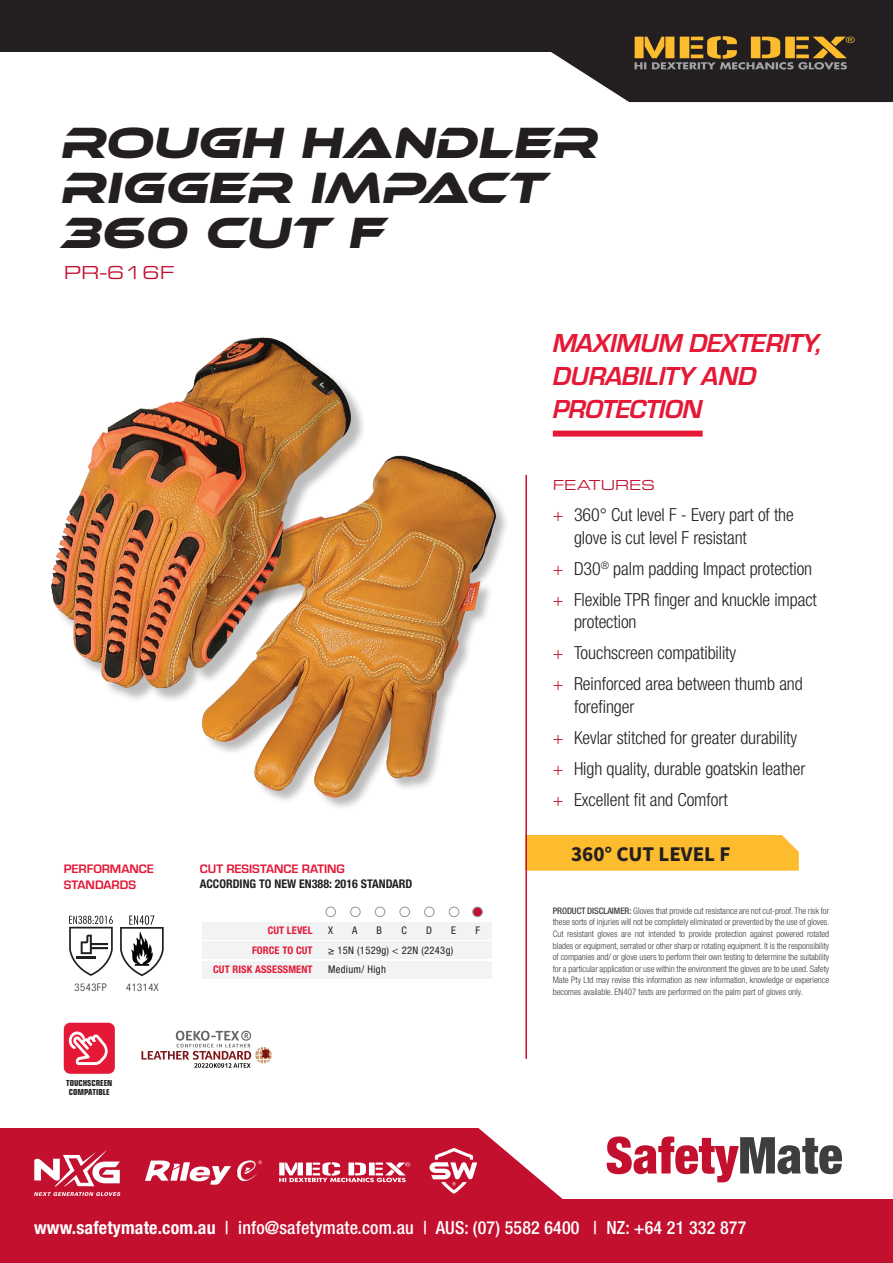
<style>
.page{position:relative;width:893px;height:1263px;background:#fff}
.page>*{position:absolute;margin:0;border:0;box-sizing:border-box;transform-origin:0 0}
.t1{font:italic 45px/45px "Ethnocentric Rg";color:#231f20}
.t2{font:italic 700 27px/33px "Eurostile";letter-spacing:-.01em;color:#e51836}
.t3{font:700 21px "Source Sans Pro";color:#231f20}
.t4{font:19.5px "Eurostile Ext";color:#c3102f}
.t5{font:300 condensed 18px/22.5px "Helvetica Neue LT Pro";letter-spacing:-.005em;color:#231f20}
.t6{font:500 condensed 18px "Helvetica Neue LT Pro";letter-spacing:.01em;color:#fff}
.t7{font:15px "Eurostile Ext";color:#c3102f}
.t8{font:700 12.75px/16.5px "Eurostile";color:#e51836}
.t9{font:700 condensed 12px "Helvetica Neue LT Pro";color:#231f20}
.t10{font:condensed 10.5px "Helvetica Neue LT Pro";letter-spacing:.03em;color:#231f20}
.t11{font:700 condensed 10.5px "Helvetica Neue LT Pro";letter-spacing:.01em;color:#e51836}
.t12{font:300 condensed 10.5px "Helvetica Neue LT Pro";letter-spacing:.05em;color:#231f20}
.t13{font:300 condensed 9px/11.7px "Helvetica Neue LT Pro";color:#3e3e3f;text-align:justify}
.t14{font:9px "Eurostile Con Hea";color:#231f20}
.t15{font:700 condensed 7.5px "Eurostile";color:#231f20}
.s1{color:#c3102f}
.s2{font-weight:500}
.s3{font-weight:700}
</style>
<div class="page">
<div style="left:527px;top:835px;width:272px;height:36px;background:#fdbb2e"></div>
<hr style="left:525px;top:475px;width:2px;height:584px;background:#c3102f">
<div style="left:0;top:0;width:893px;height:51px;background:#231f20"></div>
<svg style="left:470px;top:36px;width:423px;height:66px"></svg>
<div style="left:553px;top:431px;width:150px;height:6px;background:#e51836"></div>
<img style="left:201px;top:455px;width:305px;height:353px">
<img style="left:51px;top:337px;width:334px;height:372px">
<div style="left:202px;top:942px;width:290px;height:17px;background:#f2f3f4"></div>
<div style="left:202px;top:923px;width:290px;height:17px;background:#f2f3f4"></div>
<div style="left:202px;top:961px;width:290px;height:17px;background:#f2f3f4"></div>
<div style="left:326px;top:907px;width:10px;height:10px;border:1px solid #939598;border-radius:50%"></div>
<div style="left:350px;top:907px;width:10px;height:10px;border:1px solid #939598;border-radius:50%"></div>
<div style="left:375px;top:907px;width:10px;height:10px;border:1px solid #939598;border-radius:50%"></div>
<div style="left:400px;top:907px;width:10px;height:10px;border:1px solid #939598;border-radius:50%"></div>
<div style="left:424px;top:907px;width:10px;height:10px;border:1px solid #939598;border-radius:50%"></div>
<div style="left:449px;top:907px;width:10px;height:10px;border:1px solid #939598;border-radius:50%"></div>
<div style="left:473px;top:907px;width:9px;height:10px;background:#c3102f;border-radius:50%"></div>
<div style="left:472px;top:907px;width:11px;height:10px;border:1px solid #939598;border-radius:50%"></div>
<svg style="left:0;top:1128px;width:563px;height:71px;background:#c92944"></svg>
<div style="left:0;top:1199px;width:893px;height:64px;background:#c3102f"></div>
<svg style="left:279px;top:1162px;width:131px;height:20px"></svg>
<svg style="left:145px;top:1160px;width:117px;height:25px"></svg>
<svg style="left:607px;top:1136px;width:235px;height:46px"></svg>
<svg style="left:34px;top:1150px;width:86px;height:36px"></svg>
<svg style="left:34px;top:1192px;width:87px;height:4px"></svg>
<svg style="left:429px;top:1148px;width:48px;height:45px"></svg>
<svg style="left:69px;top:916px;width:44px;height:60px"></svg>
<hr style="left:77px;top:956px;width:19px;height:3px;background:#231f20">
<svg style="left:120px;top:915px;width:44px;height:61px"></svg>
<div style="left:64px;top:1023px;width:51px;height:51px;background:#e51836;border-radius:6px"></div>
<svg style="left:69px;top:1032px;width:38px;height:33px"></svg>
<svg style="left:142px;top:1031px;width:130px;height:37px"></svg>
<p class="t1" style="left:60px;top:120px;width:539px">ROUGH HANDLER<br>RIGGER IMPACT<br>360 CUT F</p>
<p class="t4" style="left:64px;top:259px;width:113px">PR-616F</p>
<p class="t8" style="left:64px;top:859px;width:92px">PERFORMANCE<br>STANDARDS</p>
<p class="t8" style="left:200px;top:859px;width:147px">CUT RESISTANCE RATING</p>
<p class="t9" style="left:200px;top:876px;width:214px">ACCORDING TO NEW EN388: 2016 STANDARD</p>
<p class="t11" style="left:268px;top:924px;width:46px">CUT LEVEL</p>
<p class="t11" style="left:252px;top:943px;width:62px">FORCE TO CUT</p>
<p class="t11" style="left:213px;top:963px;width:101px">CUT RISK ASSESSMENT</p>
<p class="t10" style="left:328px;top:924px;width:7px">X</p>
<p class="t10" style="left:352px;top:924px;width:7px">A</p>
<p class="t10" style="left:377px;top:924px;width:7px">B</p>
<p class="t10" style="left:401px;top:924px;width:7px">C</p>
<p class="t10" style="left:426px;top:924px;width:7px">D</p>
<p class="t10" style="left:451px;top:924px;width:6px">E</p>
<p class="t10" style="left:475px;top:924px;width:6px">F</p>
<p class="t10" style="left:328px;top:944px;width:127px">≥ 15N (1529g) &lt; 22N (2243g)</p>
<p class="t10" style="left:328px;top:963px;width:59px">Medium/ High</p>
<p class="t12" style="left:75px;top:981px;width:34px">3543FP</p>
<p class="t12" style="left:126px;top:981px;width:34px">41314X</p>
<p class="t15" style="left:68px;top:1078px;width:44px">TOUCH SCREEN</p>
<p class="t14" style="left:69px;top:1086px;width:43px">COMPATIBLE</p>
<p class="t14" style="left:66px;top:1077px;width:48px">TOUCHSCREEN</p>
<p class="t2" style="left:553px;top:325px;width:271px">MAXIMUM DEXTERITY,<br>DURABILITY AND<br>PROTECTION</p>
<p class="t7" style="left:553px;top:475px;width:104px">FEATURES</p>
<p class="t5" style="left:574px;top:504px;width:221px;text-indent:-21px"><span class="s1">+</span> 360° Cut level F - Every part of the glove is cut level F resistant</p>
<p class="t5" style="left:553px;top:557px;width:261px"><span class="s1">+</span> D30<sup>®</sup> palm padding Impact protection</p>
<p class="t5" style="left:574px;top:588px;width:244px;text-indent:-21px"><span class="s1">+</span> Flexible TPR finger and knuckle impact protection</p>
<p class="t5" style="left:553px;top:642px;width:185px"><span class="s1">+</span> Touchscreen compatibility</p>
<p class="t5" style="left:574px;top:673px;width:230px;text-indent:-21px"><span class="s1">+</span> Reinforced area between thumb and forefinger</p>
<p class="t5" style="left:553px;top:726px;width:246px"><span class="s1">+</span> Kevlar stitched for greater durability</p>
<p class="t5" style="left:553px;top:757px;width:254px"><span class="s1">+</span> High quality, durable goatskin leather</p>
<p class="t5" style="left:553px;top:788px;width:176px"><span class="s1">+</span> Excellent fit and Comfort</p>
<p class="t3" style="left:571px;top:839px;width:161px">360° CUT LEVEL F</p>
<p class="t13" style="left:553px;top:904px;width:278px"><span class="s2">PRODUCT DISCLAIMER:</span> Gloves that provide cut resistance are not cut-proof. The risk for these sorts of injuries will not be completely eliminated or prevented by the use of gloves.<br>Cut resistant gloves are not intended to provide protection against powered rotated blades or equipment, serrated or other sharp or rotating equipment. It is the responsibility of companies and/ or glove users to perform their own testing to determine the suitability for a particular application or use within the environment the gloves are to be used. Safety Mate Pty Ltd may revise this information as new information, knowledge or experience becomes available. EN407 tests are performed on the palm part of gloves only.</p>
<p class="t6" style="left:34px;top:1216px;width:714px"><span class="s3">www.safetymate.com.au</span> | info@safetymate.com.au | AUS: (07) 5582 6400 | NZ: +64 21 332 877</p>
</div>
